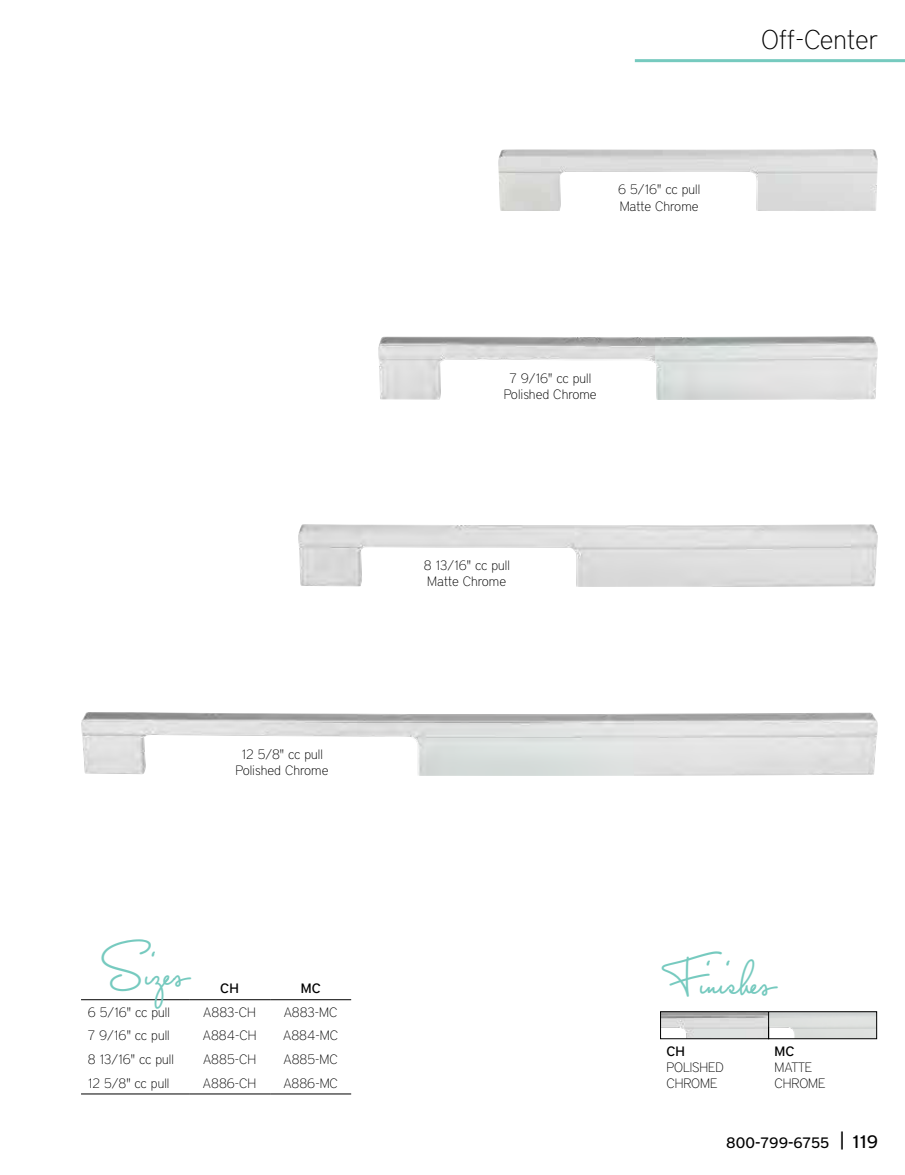
<style>
.page{position:relative;width:905px;height:1175px;background:#fff}
.page>*{position:absolute;margin:0;border:0;box-sizing:border-box;transform-origin:0 0}
.t1{font:45px "Capistrano BF";letter-spacing:-.09em;color:#76cabf}
.t2{font:100 27px "District";letter-spacing:-.015em;color:#000}
.t3{font:500 15px "District";color:#000}
.t4{font:100 13.5px/16.2px "District";color:#000}
.t5{font:500 13.5px "District";letter-spacing:.015em;color:#000}
.s1{font-size:18px}
</style>
<div class="page">
<hr style="left:634px;top:59px;width:270px;height:3px;background:#76cabf">
<hr style="left:81px;top:999px;width:108px;height:1px;background:#000">
<hr style="left:189px;top:999px;width:81px;height:1px;background:#000">
<hr style="left:270px;top:999px;width:81px;height:1px;background:#000">
<hr style="left:81px;top:1093px;width:108px;height:1px;background:#000">
<hr style="left:189px;top:1093px;width:81px;height:1px;background:#000">
<hr style="left:270px;top:1093px;width:81px;height:1px;background:#000">
<img style="left:662px;top:1013px;width:212px;height:23px">
<div style="left:660px;top:1011px;width:108px;height:27px;border:1px solid #000"></div>
<div style="left:768px;top:1011px;width:108px;height:27px;border:1px solid #000"></div>
<img style="left:498px;top:149px;width:380px;height:62px">
<img style="left:379px;top:336px;width:499px;height:63px">
<img style="left:299px;top:525px;width:579px;height:61px">
<img style="left:81px;top:712px;width:797px;height:63px">
<p class="t4" style="left:235px;top:746px;width:94px;text-align:center">12 5/8" cc pull<br>Polished Chrome</p>
<h1 class="t1" style="left:101px;top:941px;width:88px">Sizes</h1>
<p class="t5" style="left:220px;top:980px;width:20px">CH</p>
<p class="t5" style="left:301px;top:980px;width:22px">MC</p>
<p class="t4" style="left:88px;top:1004px;width:84px">6 5/16" cc pull</p>
<p class="t4" style="left:203px;top:1004px;width:54px">A883-CH</p>
<p class="t4" style="left:284px;top:1004px;width:55px">A883-MC</p>
<p class="t4" style="left:88px;top:1027px;width:83px">7 9/16" cc pull</p>
<p class="t4" style="left:203px;top:1027px;width:55px">A884-CH</p>
<p class="t4" style="left:283px;top:1027px;width:56px">A884-MC</p>
<p class="t4" style="left:88px;top:1051px;width:88px">8 13/16" cc pull</p>
<p class="t4" style="left:203px;top:1051px;width:55px">A885-CH</p>
<p class="t4" style="left:283px;top:1051px;width:56px">A885-MC</p>
<p class="t4" style="left:88px;top:1074px;width:83px">12 5/8" cc pull</p>
<p class="t4" style="left:203px;top:1074px;width:55px">A886-CH</p>
<p class="t4" style="left:283px;top:1074px;width:56px">A886-MC</p>
<p class="t4" style="left:618px;top:181px;width:84px">6 5/16" cc pull<br>Matte Chrome</p>
<h2 class="t2" style="left:761px;top:23px;width:118px">Off-Center</h2>
<p class="t4" style="left:504px;top:370px;width:94px;text-align:center">7 9/16" cc pull<br>Polished Chrome</p>
<p class="t4" style="left:424px;top:556px;width:88px">8 13/16" cc pull<br>Matte Chrome</p>
<h1 class="t1" style="left:660px;top:951px;width:115px">Finishes</h1>
<p class="t5" style="left:666px;top:1043px;width:20px">CH</p>
<p class="t4" style="left:666px;top:1059px;width:59px">POLISHED<br>CHROME</p>
<p class="t5" style="left:774px;top:1043px;width:22px">MC</p>
<p class="t4" style="left:774px;top:1059px;width:53px">MATTE<br>CHROME</p>
<p class="t3" style="left:726px;top:1133px;width:153px">800-799-6755 <sup>|</sup> <span class="s1">119</span></p>
</div>
